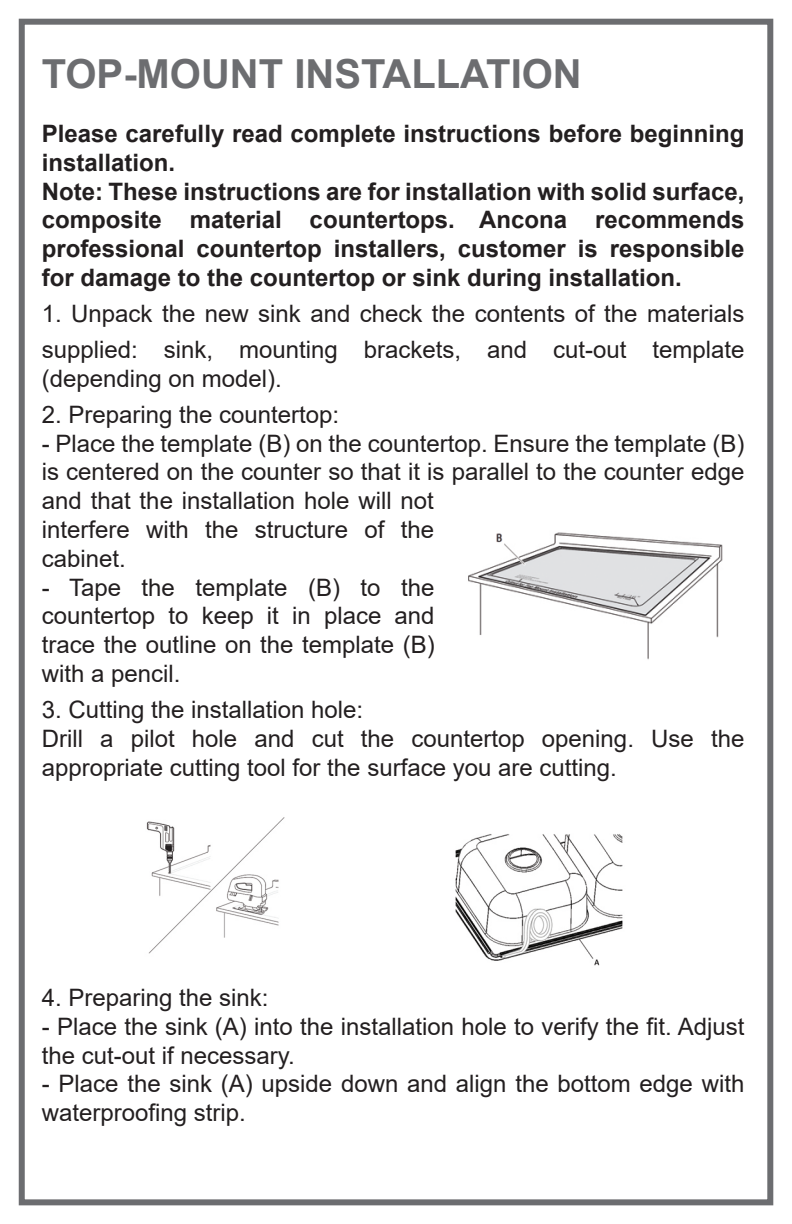
<style>
.page{position:relative;width:792px;height:1224px;background:#fff}
.page>*{position:absolute;margin:0;border:0;box-sizing:border-box;transform-origin:0 0}
.t1{font:700 40px "Arial";color:#6c6d70}
.t2{font:24px/28.8px "Arial";color:#231f20}
.t3{font:700 24px/28.8px "Arial";color:#231f20}
</style>
<div class="page">
<div style="left:19px;top:19px;width:754px;height:1186px;border:6px solid #6c6d70"></div>
<img style="left:468px;top:532px;width:255px;height:128px">
<img style="left:146px;top:817px;width:139px;height:137px">
<img style="left:455px;top:834px;width:168px;height:132px">
<h1 class="t1" style="left:42px;top:46px;width:541px">TOP-MOUNT INSTALLATION</h1>
<p class="t3" style="left:42px;top:119px;width:704px">Please carefully read complete instructions before beginning installation.<br>Note: These instructions are for installation with solid surface, composite material countertops. Ancona recommends professional countertop installers, customer is responsible for damage to the countertop or sink during installation.</p>
<p class="t2" style="left:42px;top:295px;width:704px;line-height:36px">1. Unpack the new sink and check the contents of the materials supplied: sink, mounting brackets, and cut-out template</p>
<p class="t2" style="left:42px;top:364px;width:242px">(depending on model).</p>
<p class="t2" style="left:42px;top:400px;width:299px">2. Preparing the countertop:</p>
<p class="t2" style="left:42px;top:429px;width:704px">- Place the template (B) on the countertop. Ensure the template (B) is centered on the counter so that it is parallel to the counter edge and that the installation hole will not<br>interfere with the structure of the<br>cabinet.</p>
<p class="t2" style="left:42px;top:573px;width:395px;text-align:justify">- Tape the template (B) to the countertop to keep it in place and trace the outline on the template (B) with a pencil.</p>
<p class="t2" style="left:42px;top:695px;width:704px">3. Cutting the installation hole:<br>Drill a pilot hole and cut the countertop opening. Use the appropriate cutting tool for the surface you are cutting.</p>
<p class="t2" style="left:42px;top:983px;width:228px">4. Preparing the sink:</p>
<p class="t2" style="left:42px;top:1012px;width:704px">- Place the sink (A) into the installation hole to verify the fit. Adjust the cut-out if necessary.</p>
<p class="t2" style="left:42px;top:1069px;width:704px">- Place the sink (A) upside down and align the bottom edge with waterproofing strip.</p>
</div>
